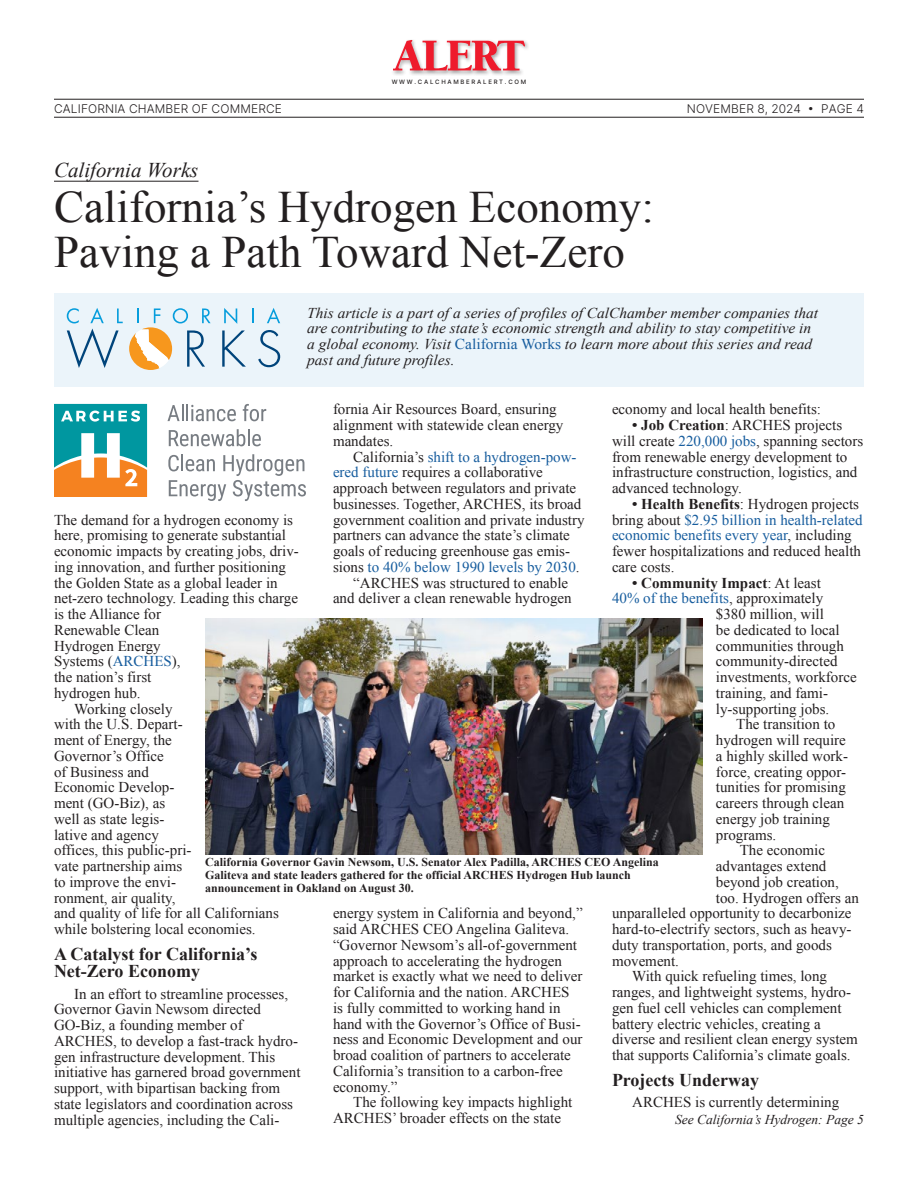
<style>
.page{position:relative;width:918px;height:1188px;background:#fff}
.page>*{position:absolute;margin:0;border:0;box-sizing:border-box;transform-origin:0 0}
._30_30_head{font:45px/45px "Times New Roman";color:#231f20}
.SubHead_Ital_Rule{font:italic 21px "Times New Roman";color:#231f20}
.subhead{font:700 18px/17.2px "Times New Roman";color:#231f20}
.Body{font:15px/15.8px "Times New Roman";color:#231f20}
.Bold_to{font:15px/15.8px "Times New Roman";color:#231f20}
.Body-First{font:15px/15.8px "Times New Roman";color:#231f20}
.Body-First-2{font:italic 15px/15.8px "Times New Roman";color:#231f20}
.Bold_to-2{font:15px "Times New Roman";color:#175d9e}
.Bold_to-3{font:700 15px "Times New Roman";color:#231f20}
.See_Story{font:italic 13.5px "Times New Roman";color:#231f20}
.t1{font:700 12px/12.8px "Times New Roman";color:#231f20}
.t2{font:12px "Inter";letter-spacing:.01em;color:#231f20}
.t3{font:6px "Inter";letter-spacing:.29em;color:#231f20}
.s1{font-style:normal;color:#175d9e}
.s2{color:#175d9e}
.s3{font-weight:700}
.s4{font-weight:400}
.s5{color:#231f20}
</style>
<div class="page">
<hr style="left:54px;top:99px;width:810px;height:1px;background:#231f20">
<hr style="left:54px;top:117px;width:810px;height:1px;background:#231f20">
<div style="left:391px;top:38px;width:139px;height:37px;background:#231f20;opacity:.4"></div>
<svg style="left:393px;top:40px;width:133px;height:30px"></svg>
<hr style="left:54px;top:181px;width:144px;height:1px;background:#231f20">
<div style="left:54px;top:294px;width:810px;height:93px;background:#ebf4fa"></div>
<svg style="left:67px;top:308px;width:12px;height:15px"></svg>
<svg style="left:90px;top:308px;width:14px;height:15px"></svg>
<svg style="left:117px;top:309px;width:6px;height:14px"></svg>
<svg style="left:224px;top:308px;width:13px;height:16px"></svg>
<svg style="left:252px;top:309px;width:2px;height:14px"></svg>
<svg style="left:267px;top:308px;width:13px;height:15px"></svg>
<svg style="left:67px;top:329px;width:52px;height:39px"></svg>
<svg style="left:222px;top:330px;width:24px;height:37px"></svg>
<svg style="left:258px;top:330px;width:22px;height:37px"></svg>
<svg style="left:129px;top:308px;width:82px;height:62px"></svg>
<img style="left:206px;top:619px;width:496px;height:235px">
<svg style="left:54px;top:404px;width:93px;height:93px"></svg>
<svg style="left:168px;top:404px;width:68px;height:17px"></svg>
<svg style="left:243px;top:404px;width:23px;height:17px"></svg>
<svg style="left:169px;top:429px;width:92px;height:17px"></svg>
<svg style="left:168px;top:454px;width:138px;height:47px"></svg>
<p class="t3" style="left:392px;top:77px;width:136px">WWW.CALCHAMBERALERT.COM</p>
<p class="t2" style="left:54px;top:100px;width:229px">CALIFORNIA CHAMBER OF COMMERCE</p>
<p class="t2" style="left:687px;top:100px;width:179px">NOVEMBER 8, 2024 • PAGE 4</p>
<p class="SubHead_Ital_Rule" style="left:54px;top:155px;width:146px">California Works</p>
<p class="_30_30_head" style="left:54px;top:183px;width:601px">California’s Hydrogen Economy:<br>Paving a Path Toward Net-Zero</p>
<p class="Body-First-2" style="left:307px;top:304px;width:513px">This article is a part of a series of profiles of CalChamber member companies that are contributing to the state’s economic strength and ability to stay competitive in a global economy. Visit <span class="s1">California Works</span> to learn more about this series and read past and future profiles.</p>
<p class="Body" style="left:333px;top:401px;width:232px">fornia Air Resources Board, ensuring alignment with statewide clean energy mandates.</p>
<p class="Body" style="left:333px;top:448px;width:253px;text-indent:20px">California’s <span class="s2">shift to a hydrogen-pow&shy;ered future</span> requires a collaborative approach between regulators and private businesses. Together, ARCHES, its broad government coalition and private industry partners can advance the state’s climate goals of reducing greenhouse gas emis&shy;sions <span class="s2">to 40% below 1990 levels by 2030</span>.</p>
<p class="Body" style="left:333px;top:574px;width:240px;text-align:right">“ARCHES was structured to enable and deliver a clean renewable hydrogen</p>
<p class="Body" style="left:612px;top:401px;width:211px">economy and local health benefits:</p>
<p class="Bold_to" style="left:612px;top:417px;width:253px;text-indent:20px"><span class="s3">• Job Creation</span>: ARCHES projects will create <span class="s2">220,000 jobs</span>, spanning sectors from renewable energy development to infrastructure construction, logistics, and advanced technology.</p>
<p class="Bold_to" style="left:612px;top:496px;width:252px;text-indent:20px"><span class="s3">• Health Benefits</span>: Hydrogen projects bring about <span class="s2">$2.95 billion in health-related economic benefits every year</span>, including fewer hospitalizations and reduced health care costs.</p>
<p class="Bold_to-3" style="left:632px;top:572px;width:190px">• Community Impact<span class="s4">: At least</span></p>
<p class="Bold_to-2" style="left:612px;top:588px;width:213px">40% of the benefits<span class="s5">, approximately</span></p>
<p class="Bold_to" style="left:716px;top:606px;width:109px">$380 million, will</p>
<p class="Bold_to" style="left:716px;top:622px;width:125px">be dedicated to local</p>
<p class="Bold_to" style="left:716px;top:637px;width:129px">communities through</p>
<p class="Bold_to" style="left:716px;top:653px;width:123px">community-directed</p>
<p class="Bold_to" style="left:716px;top:669px;width:142px">investments, workforce</p>
<p class="Bold_to" style="left:716px;top:685px;width:114px">training, and fami-</p>
<p class="Bold_to" style="left:716px;top:700px;width:115px">ly-supporting jobs.</p>
<p class="Body" style="left:716px;top:716px;width:134px;text-indent:20px">The transition to hydrogen will require a highly skilled work&shy;force, creating oppor&shy;tunities for promising careers through clean energy job training programs.</p>
<p class="Body" style="left:740px;top:842px;width:87px">The economic</p>
<p class="Body" style="left:716px;top:858px;width:112px">advantages extend</p>
<p class="Body" style="left:716px;top:874px;width:124px">beyond job creation,</p>
<p class="Body" style="left:716px;top:889px;width:145px">too. Hydrogen offers an</p>
<p class="Body" style="left:612px;top:905px;width:241px">unparalleled opportunity to decarbonize</p>
<p class="Body" style="left:612px;top:921px;width:241px">hard-to-electrify sectors, such as heavy-</p>
<p class="Body" style="left:612px;top:937px;width:221px">duty transportation, ports, and goods</p>
<p class="Body" style="left:612px;top:952px;width:69px">movement.</p>
<p class="Body" style="left:612px;top:968px;width:247px;text-indent:20px">With quick refueling times, long ranges, and lightweight systems, hydro&shy;gen fuel cell vehicles can complement battery electric vehicles, creating a diverse and resilient clean energy system that supports California’s climate goals.</p>
<p class="subhead" style="left:612px;top:1071px;width:149px">Projects Underway</p>
<p class="Body" style="left:632px;top:1094px;width:209px">ARCHES is currently determining</p>
<p class="Body-First" style="left:54px;top:511px;width:246px">The demand for a hydrogen economy is here, promising to generate substantial economic impacts by creating jobs, driv&shy;ing innovation, and further positioning the Golden State as a global leader in net-zero technology. Leading this charge is the Alliance for<br>Renewable Clean<br>Hydrogen Energy<br>Systems (<span class="s2">ARCHES</span>),<br>the nation’s first<br>hydrogen hub.</p>
<p class="Body" style="left:54px;top:700px;width:226px;text-indent:20px">Working closely<br>with the U.S. Depart-<br>ment of Energy, the<br>Governor’s Office<br>of Business and<br>Economic Develop-<br>ment (GO-Biz), as<br>well as state legis-<br>lative and agency<br>offices, this public-pri-<br>vate partnership aims<br>to improve the envi-<br>ronment, air quality,<br>and quality of life for all Californians while bolstering local economies.</p>
<p class="subhead" style="left:54px;top:945px;width:205px">A Catalyst for California’s<br>Net-Zero Economy</p>
<p class="Body" style="left:54px;top:986px;width:248px;text-indent:20px">In an effort to streamline processes, Governor Gavin Newsom directed GO-Biz, a founding member of ARCHES, to develop a fast-track hydro&shy;gen infrastructure development. This initiative has garnered broad government support, with bipartisan backing from state legislators and coordination across multiple agencies, including the Cali-</p>
<p class="t1" style="left:205px;top:855px;width:455px">California Governor Gavin Newsom, U.S. Senator Alex Padilla, ARCHES CEO Angelina<br>Galiteva and state leaders gathered for the official ARCHES Hydrogen Hub launch announcement in Oakland on August 30.</p>
<p class="Body" style="left:333px;top:905px;width:251px">energy system in California and beyond,” said ARCHES CEO Angelina Galiteva. “Governor Newsom’s all-of-government approach to accelerating the hydrogen market is exactly what we need to deliver for California and the nation. ARCHES is fully committed to working hand in hand with the Governor’s Office of Busi&shy;ness and Economic Development and our broad coalition of partners to accelerate California’s transition to a carbon-free economy.”</p>
<p class="Body" style="left:333px;top:1094px;width:241px;text-indent:20px">The following key impacts highlight<br>ARCHES’ broader effects on the state</p>
<p class="See_Story" style="left:675px;top:1111px;width:190px">See California’s Hydrogen: Page 5</p>
</div>
